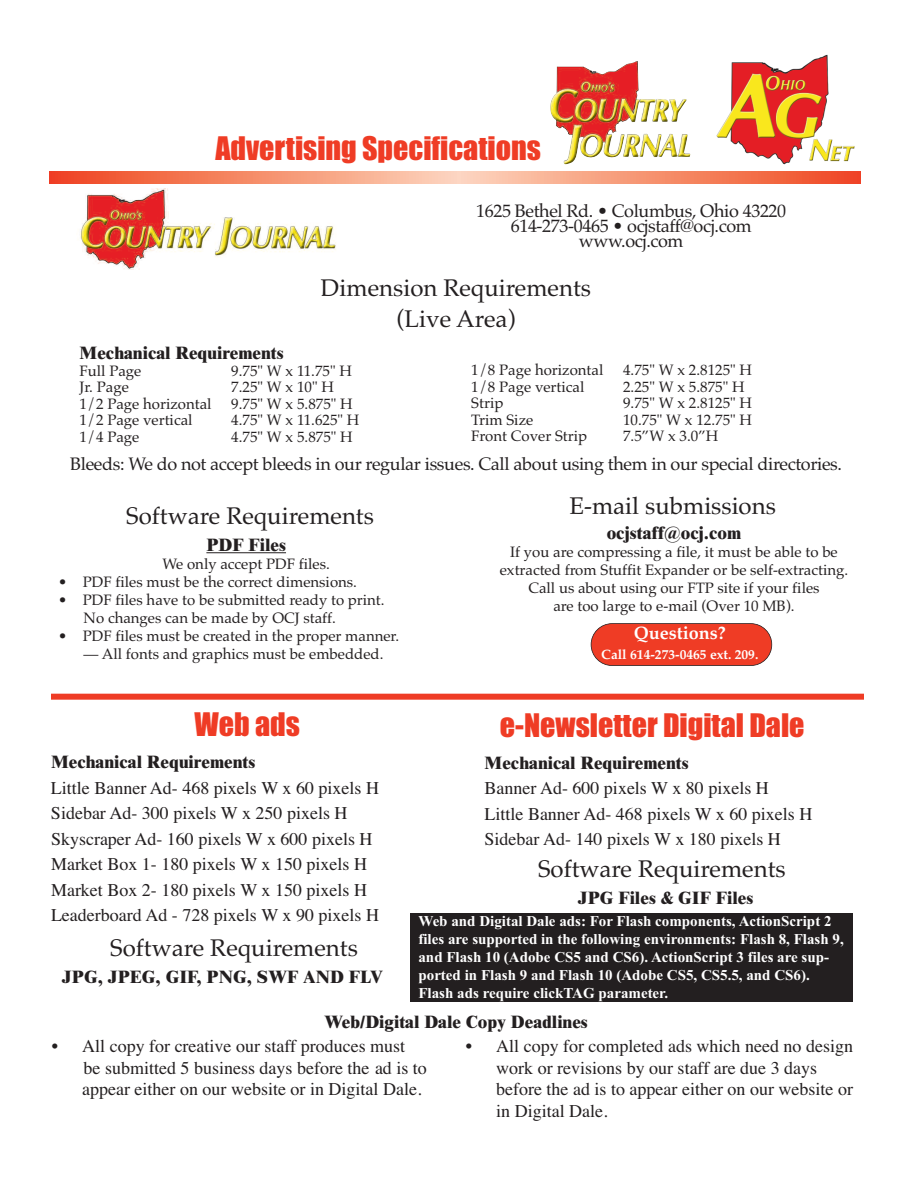
<style>
.page{position:relative;width:918px;height:1188px;background:#fff}
.page>*{position:absolute;margin:0;border:0;box-sizing:border-box;transform-origin:0 0}
.t1{font:30px "Impact";color:#ef3c25}
.t2{font:24px/31.7px "Palatino";color:#231f20;text-align:center}
.t3{font:18px/25.5px "Times";color:#231f20}
.t4{font:800 18px "Times New Roman";color:#231f20}
.t5{font:18px/15px "Palatino";letter-spacing:-.02em;color:#231f20;text-align:center}
.t6{font:700 18px "Palatino";color:#fff}
.t7{font:15px/18px "Palatino";color:#231f20}
.t8{font:700 15px/18px "Times New Roman";color:#fff}
.t9{font:700 13.5px "Palatino";color:#fff}
</style>
<div class="page">
<div style="left:51px;top:694px;width:813px;height:6px;background:#ef3c25"></div>
<hr style="left:206px;top:552px;width:80px;height:1px;background:#231f20">
<div style="left:591px;top:624px;width:181px;height:42px;background:#ef3c25;border-radius:21px"></div>
<div style="left:591px;top:623px;width:181px;height:43px;border:2px solid #231f20;border-radius:21px"></div>
<img style="left:80px;top:188px;width:256px;height:81px">
<svg style="left:50px;top:172px;width:811px;height:12px"></svg>
<img style="left:550px;top:61px;width:140px;height:103px">
<img style="left:716px;top:54px;width:139px;height:111px">
<div style="left:410px;top:913px;width:443px;height:89px;background:#231f20"></div>
<h1 class="t1" style="left:215px;top:132px;width:327px">Advertising Specifications</h1>
<p class="t5" style="left:476px;top:203px;width:312px">1625 Bethel Rd. • Columbus, Ohio 43220<br>614-273-0465 • ocjstaff@ocj.com www.ocj.com</p>
<h2 class="t2" style="left:321px;top:272px;width:272px">Dimension Requirements (Live Area)</h2>
<p class="t4" style="left:80px;top:342px;width:206px">Mechanical Requirements</p>
<p class="t7" style="left:80px;top:361px;width:63px">Full Page</p>
<p class="t7" style="left:231px;top:361px;width:122px">9.75" W x 11.75" H</p>
<p class="t7" style="left:79px;top:378px;width:51px">Jr. Page</p>
<p class="t7" style="left:231px;top:378px;width:104px">7.25" W x 10" H</p>
<p class="t7" style="left:79px;top:394px;width:134px">1/2 Page horizontal</p>
<p class="t7" style="left:231px;top:394px;width:123px">9.75" W x 5.875" H</p>
<p class="t7" style="left:79px;top:411px;width:115px">1/2 Page vertical</p>
<p class="t7" style="left:231px;top:411px;width:130px">4.75" W x 11.625" H</p>
<p class="t7" style="left:79px;top:427px;width:61px">1/4 Page</p>
<p class="t7" style="left:231px;top:427px;width:123px">4.75" W x 5.875" H</p>
<p class="t7" style="left:471px;top:361px;width:134px">1/8 Page horizontal</p>
<p class="t7" style="left:623px;top:361px;width:130px">4.75" W x 2.8125" H</p>
<p class="t7" style="left:471px;top:378px;width:115px">1/8 Page vertical</p>
<p class="t7" style="left:623px;top:378px;width:123px">2.25" W x 5.875" H</p>
<p class="t7" style="left:471px;top:394px;width:34px">Strip</p>
<p class="t7" style="left:623px;top:394px;width:130px">9.75" W x 2.8125" H</p>
<p class="t7" style="left:471px;top:411px;width:64px">Trim Size</p>
<p class="t7" style="left:623px;top:411px;width:130px">10.75" W x 12.75" H</p>
<p class="t7" style="left:471px;top:427px;width:117px">Front Cover Strip</p>
<p class="t7" style="left:623px;top:427px;width:97px">7.5”W x 3.0”H</p>
<p class="t5" style="left:70px;top:456px;width:773px">Bleeds: We do not accept bleeds in our regular issues. Call about using them in our special directories.</p>
<h2 class="t2" style="left:126px;top:500px;width:249px">Software Requirements</h2>
<p class="t4" style="left:206px;top:534px;width:81px">PDF Files</p>
<p class="t7" style="left:163px;top:555px;width:169px">We only accept PDF files.</p>
<p class="t7" style="left:58px;top:573px;width:300px">• PDF files must be the correct dimensions.</p>
<p class="t7" style="left:84px;top:591px;width:302px;text-indent:-25px">• PDF files have to be submitted ready to print.<br>No changes can be made by OCJ staff.</p>
<p class="t7" style="left:58px;top:627px;width:343px">• PDF files must be created in the proper manner.</p>
<p class="t7" style="left:84px;top:645px;width:301px">— All fonts and graphics must be embedded.</p>
<h2 class="t2" style="left:569px;top:490px;width:208px">E-mail submissions</h2>
<p class="t4" style="left:607px;top:522px;width:136px">ocjstaff@ocj.com</p>
<p class="t7" style="left:500px;top:542px;width:350px;text-align:center">If you are compressing a file, it must be able to be extracted from Stuffit Expander or be self-extracting.<br>Call us about using our FTP site if your files<br>are too large to e-mail (Over 10 MB).</p>
<p class="t6" style="left:634px;top:623px;width:93px">Questions?</p>
<p class="t9" style="left:601px;top:647px;width:159px">Call 614-273-0465 ext. 209.</p>
<h1 class="t1" style="left:195px;top:708px;width:107px">Web ads</h1>
<h1 class="t1" style="left:500px;top:709px;width:306px">e-Newsletter Digital Dale</h1>
<p class="t4" style="left:51px;top:752px;width:206px">Mechanical Requirements</p>
<p class="t3" style="left:51px;top:775px;width:330px">Little Banner Ad- 468 pixels W x 60 pixels H Sidebar Ad- 300 pixels W x 250 pixels H Skyscraper Ad- 160 pixels W x 600 pixels H Market Box 1- 180 pixels W x 150 pixels H Market Box 2- 180 pixels W x 150 pixels H Leaderboard Ad - 728 pixels W x 90 pixels H</p>
<p class="t4" style="left:485px;top:752px;width:206px">Mechanical Requirements</p>
<p class="t3" style="left:485px;top:775px;width:329px">Banner Ad- 600 pixels W x 80 pixels H<br>Little Banner Ad- 468 pixels W x 60 pixels H<br>Sidebar Ad- 140 pixels W x 180 pixels H</p>
<h2 class="t2" style="left:538px;top:853px;width:249px">Software Requirements</h2>
<p class="t4" style="left:578px;top:888px;width:177px">JPG Files &amp; GIF Files</p>
<p class="t8" style="left:418px;top:912px;width:427px">Web and Digital Dale ads: For Flash components, ActionScript 2 files are supported in the following environments: Flash 8, Flash 9, and Flash 10 (Adobe CS5 and CS6). ActionScript 3 files are sup&shy;ported in Flash 9 and Flash 10 (Adobe CS5, CS5.5, and CS6).<br>Flash ads require clickTAG parameter.</p>
<h2 class="t2" style="left:110px;top:932px;width:249px">Software Requirements</h2>
<p class="t4" style="left:62px;top:966px;width:323px">JPG, JPEG, GIF, PNG, SWF AND FLV</p>
<p class="t4" style="left:324px;top:1011px;width:265px">Web/Digital Dale Copy Deadlines</p>
<p class="t3" style="left:82px;top:1035px;width:346px;line-height:21.6px;text-indent:-31px">• All copy for creative our staff produces must<br>be submitted 5 business days before the ad is to appear either on our website or in Digital Dale.</p>
<p class="t3" style="left:496px;top:1035px;width:358px;line-height:21.6px;text-indent:-31px">• All copy for completed ads which need no design work or revisions by our staff are due 3 days before the ad is to appear either on our website or in Digital Dale.</p>
</div>
